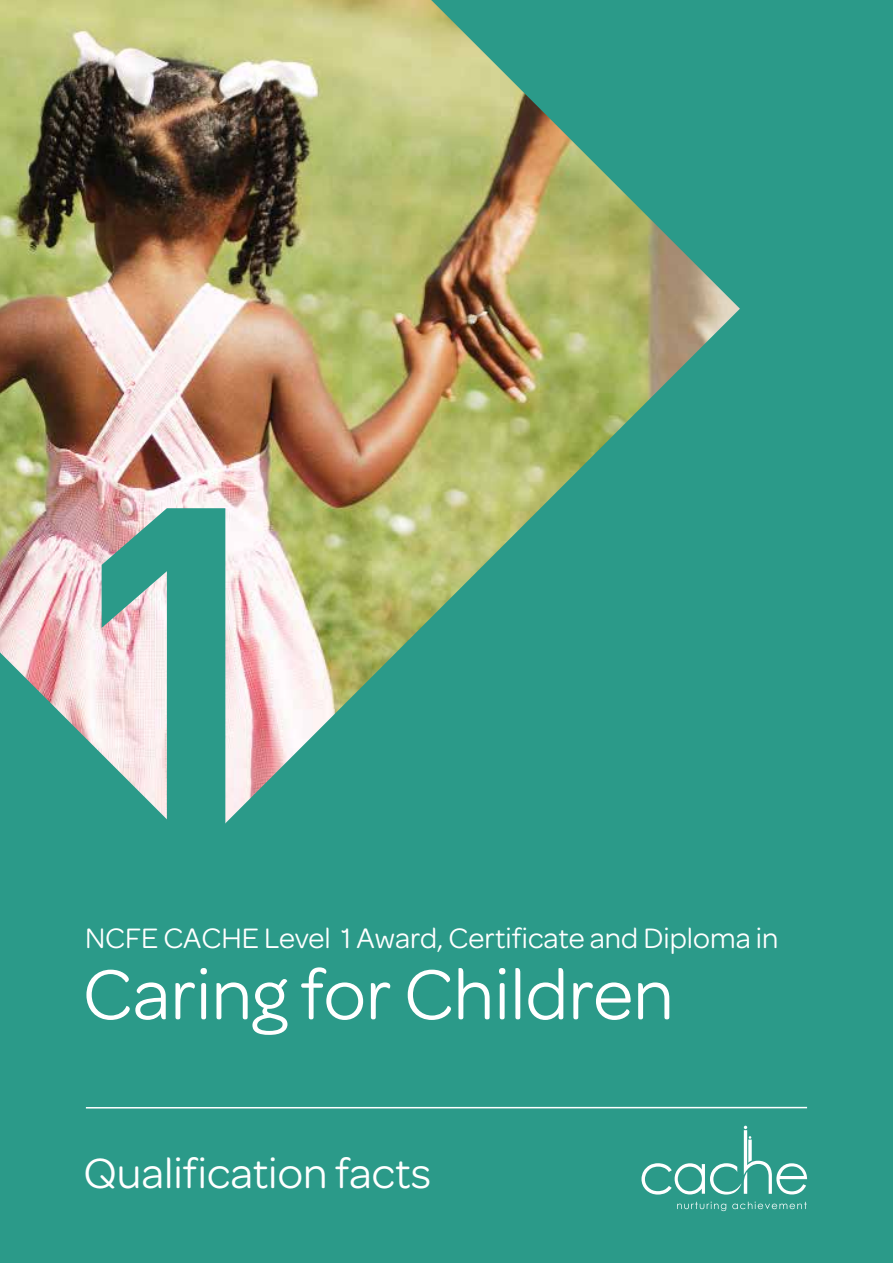
<style>
.page{position:relative;width:893px;height:1263px;background:#2b9a89}
.page>*{position:absolute;margin:0;border:0;box-sizing:border-box;transform-origin:0 0}
.t1{font:700 450px "DINOT";color:#2b9a89}
.t2{font:75px "Omnes";color:#fff}
.t3{font:45px "Omnes";color:#fff}
.t4{font:30px "Omnes";color:#fff}
</style>
<div class="page">
<img style="left:0;top:0;width:740px;height:827px">
<svg style="left:641px;top:1126px;width:166px;height:68px"></svg>
<svg style="left:677px;top:1201px;width:49px;height:10px"></svg>
<svg style="left:732px;top:1201px;width:75px;height:8px"></svg>
<hr style="left:86px;top:1107px;width:721px;height:1px;background:#fff">
<div style="left:168px;top:826px;width:54px;height:29px;background:#2b9a89"></div>
<h1 class="t1" style="left:55px;top:372px;width:246px">1</h1>
<p class="t4" style="left:85px;top:917px;width:695px">NCFE CACHE Level 1 Award, Certificate and Diploma in</p>
<h2 class="t2" style="left:83px;top:943px;width:593px">Caring for Children</h2>
<h3 class="t3" style="left:84px;top:1142px;width:349px">Qualification facts</h3>
</div>
